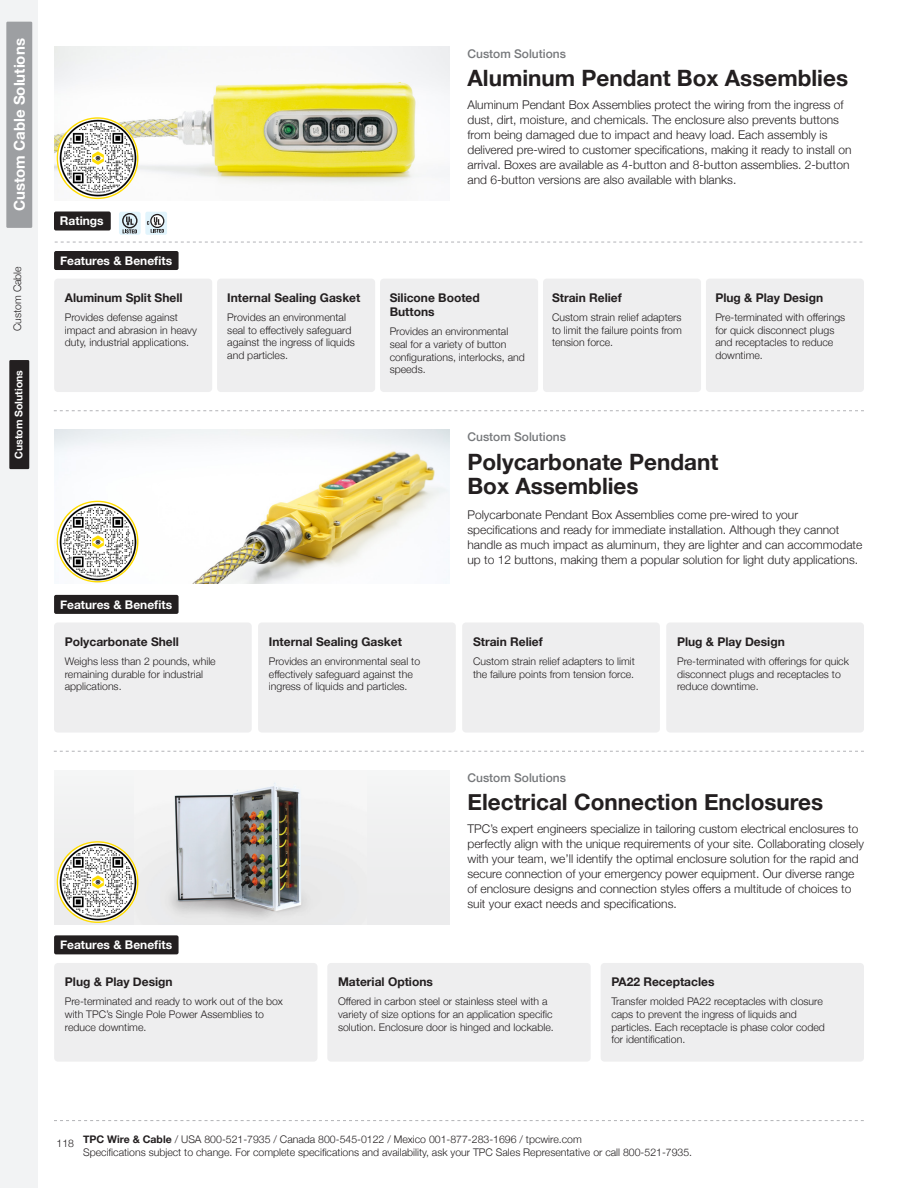
<style>
.page{position:relative;width:918px;height:1188px;background:#fff}
.page>*{position:absolute;margin:0;border:0;box-sizing:border-box;transform-origin:0 0}
.Product_Title{font:700 22.5px "Helvetica Neue";color:#231f20}
.t1{font:700 15px "Helvetica Neue";color:#fff}
.t2{font:300 12px/15px "Helvetica Neue";color:#231f20}
.Features_and_Benefits_Headline{font:700 12px/14.4px "Helvetica Neue";color:#231f20}
.Product_Page_Section_Headers{font:700 12px "Helvetica Neue";color:#fff}
.Product_Category{font:500 12px "Helvetica Neue";color:#76787b}
.Features_and_Benefits_Paragraph{font:300 10.5px/12.6px "Helvetica Neue";color:#231f20}
.t3{font:700 10.5px "Helvetica Neue";color:#fff}
.s1{font-weight:700}
</style>
<div class="page">
<svg style="left:54px;top:1120px;width:810px;height:1px"></svg>
<div style="left:0;top:0;width:38px;height:1188px;background:#f2f3f4"></div>
<div style="left:9px;top:360px;width:20px;height:109px;background:#231f20"></div>
<div style="left:6px;top:22px;width:26px;height:206px;background:#9d9fa2"></div>
<img style="left:54px;top:46px;width:395px;height:154px">
<svg style="left:57px;top:117px;width:81px;height:82px"></svg>
<img style="left:58px;top:119px;width:79px;height:79px;border-radius:39px">
<div style="left:54px;top:211px;width:57px;height:20px;background:#231f20;border-radius:2px"></div>
<div style="left:54px;top:251px;width:125px;height:19px;background:#231f20;border-radius:2px"></div>
<svg style="left:55px;top:242px;width:807px;height:1px"></svg>
<div style="left:54px;top:279px;width:158px;height:113px;background:#eeeeef;border-radius:4px"></div>
<div style="left:217px;top:279px;width:158px;height:113px;background:#eeeeef;border-radius:4px"></div>
<div style="left:380px;top:279px;width:158px;height:113px;background:#eeeeef;border-radius:4px"></div>
<div style="left:543px;top:279px;width:158px;height:113px;background:#eeeeef;border-radius:4px"></div>
<div style="left:706px;top:279px;width:158px;height:113px;background:#eeeeef;border-radius:4px"></div>
<div style="left:119px;top:212px;width:22px;height:23px;background:#e1f4fc;border-radius:2px"></div>
<svg style="left:122px;top:213px;width:16px;height:21px"></svg>
<div style="left:145px;top:212px;width:22px;height:23px;background:#e1f4fc;border-radius:2px"></div>
<svg style="left:150px;top:214px;width:14px;height:14px"></svg>
<div style="left:152px;top:215px;width:11px;height:12px;background:#fff;border-radius:50%"></div>
<svg style="left:147px;top:217px;width:17px;height:16px"></svg>
<div style="left:54px;top:770px;width:395px;height:154px;background:#f0f0f1"></div>
<img style="left:135px;top:786px;width:176px;height:135px">
<svg style="left:57px;top:841px;width:81px;height:82px"></svg>
<img style="left:58px;top:843px;width:79px;height:79px;border-radius:39px">
<div style="left:54px;top:935px;width:125px;height:19px;background:#231f20;border-radius:2px"></div>
<div style="left:54px;top:963px;width:264px;height:99px;background:#eeeeef;border-radius:4px"></div>
<div style="left:601px;top:963px;width:263px;height:99px;background:#eeeeef;border-radius:4px"></div>
<div style="left:327px;top:963px;width:264px;height:99px;background:#eeeeef;border-radius:4px"></div>
<svg style="left:54px;top:410px;width:810px;height:1px"></svg>
<svg style="left:54px;top:751px;width:810px;height:1px"></svg>
<img style="left:54px;top:430px;width:395px;height:154px">
<svg style="left:57px;top:501px;width:81px;height:81px"></svg>
<img style="left:58px;top:502px;width:79px;height:79px;border-radius:39px">
<div style="left:54px;top:595px;width:125px;height:19px;background:#231f20;border-radius:2px"></div>
<div style="left:54px;top:622px;width:198px;height:111px;background:#eeeeef;border-radius:4px"></div>
<div style="left:258px;top:622px;width:198px;height:111px;background:#eeeeef;border-radius:4px"></div>
<div style="left:462px;top:622px;width:198px;height:111px;background:#eeeeef;border-radius:4px"></div>
<div style="left:666px;top:622px;width:198px;height:111px;background:#eeeeef;border-radius:4px"></div>
<h2 class="t1" style="left:8px;top:211px;width:174px;rotate:-90deg">Custom Cable Solutions</h2>
<p class="Features_and_Benefits_Paragraph" style="left:10px;top:331px;width:66px;rotate:-90deg">Custom Cable</p>
<p class="t3" style="left:11px;top:459px;width:91px;rotate:-90deg">Custom Solutions</p>
<p class="Product_Category" style="left:467px;top:44px;width:100px">Custom Solutions</p>
<p class="Product_Title" style="left:467px;top:60px;width:382px">Aluminum Pendant Box Assemblies</p>
<p class="Product_Page_Section_Headers" style="left:60px;top:212px;width:45px">Ratings</p>
<p class="Product_Page_Section_Headers" style="left:60px;top:251px;width:114px">Features &amp; Benefits</p>
<p class="Features_and_Benefits_Headline" style="left:65px;top:291px;width:119px">Aluminum Split Shell</p>
<p class="Features_and_Benefits_Paragraph" style="left:65px;top:310px;width:134px">Provides defense against impact and abrasion in heavy duty, industrial applications.</p>
<p class="t2" style="left:467px;top:96px;width:386px">Aluminum Pendant Box Assemblies protect the wiring from the ingress of dust, dirt, moisture, and chemicals. The enclosure also prevents buttons from being damaged due to impact and heavy load. Each assembly is delivered pre-wired to customer specifications, making it ready to install on arrival. Boxes are available as 4-button and 8-button assemblies. 2-button and 6-button versions are also available with blanks.</p>
<p class="Features_and_Benefits_Headline" style="left:227px;top:291px;width:135px">Internal Sealing Gasket</p>
<p class="Features_and_Benefits_Paragraph" style="left:227px;top:310px;width:129px">Provides an environmental seal to effectively safeguard against the ingress of liquids and particles.</p>
<p class="Features_and_Benefits_Headline" style="left:390px;top:291px;width:92px">Silicone Booted<br>Buttons</p>
<p class="Features_and_Benefits_Paragraph" style="left:390px;top:325px;width:137px">Provides an environmental seal for a variety of button configurations, interlocks, and speeds.</p>
<p class="Features_and_Benefits_Headline" style="left:552px;top:291px;width:71px">Strain Relief</p>
<p class="Features_and_Benefits_Paragraph" style="left:552px;top:310px;width:131px;text-align:justify">Custom strain relief adapters to limit the failure points from tension force.</p>
<p class="Features_and_Benefits_Headline" style="left:715px;top:291px;width:109px">Plug &amp; Play Design</p>
<p class="Features_and_Benefits_Paragraph" style="left:715px;top:310px;width:131px">Pre-terminated with offerings for quick disconnect plugs and receptacles to reduce downtime.</p>
<p class="Product_Page_Section_Headers" style="left:60px;top:595px;width:114px">Features &amp; Benefits</p>
<p class="Features_and_Benefits_Headline" style="left:65px;top:634px;width:116px">Polycarbonate Shell</p>
<p class="Features_and_Benefits_Paragraph" style="left:65px;top:654px;width:152px">Weighs less than 2 pounds, while remaining durable for industrial applications.</p>
<p class="Features_and_Benefits_Headline" style="left:269px;top:634px;width:135px">Internal Sealing Gasket</p>
<p class="Features_and_Benefits_Paragraph" style="left:269px;top:654px;width:153px">Provides an environmental seal to effectively safeguard against the ingress of liquids and particles.</p>
<p class="Product_Category" style="left:467px;top:427px;width:100px">Custom Solutions</p>
<p class="Product_Title" style="left:467px;top:444px;width:252px">Polycarbonate Pendant</p>
<p class="Product_Title" style="left:467px;top:468px;width:173px">Box Assemblies</p>
<p class="t2" style="left:467px;top:506px;width:396px">Polycarbonate Pendant Box Assemblies come pre-wired to your specifications and ready for immediate installation. Although they cannot handle as much impact as aluminum, they are lighter and can accommodate up to 12 buttons, making them a popular solution for light duty applications.</p>
<p class="Features_and_Benefits_Headline" style="left:473px;top:634px;width:71px">Strain Relief</p>
<p class="Features_and_Benefits_Paragraph" style="left:473px;top:654px;width:163px">Custom strain relief adapters to limit the failure points from tension force.</p>
<p class="Features_and_Benefits_Headline" style="left:677px;top:634px;width:109px">Plug &amp; Play Design</p>
<p class="Features_and_Benefits_Paragraph" style="left:677px;top:654px;width:173px">Pre-terminated with offerings for quick disconnect plugs and receptacles to reduce downtime.</p>
<p class="Product_Category" style="left:467px;top:768px;width:100px">Custom Solutions</p>
<p class="Product_Title" style="left:467px;top:784px;width:357px">Electrical Connection Enclosures</p>
<p class="t2" style="left:467px;top:820px;width:398px">TPC’s expert engineers specialize in tailoring custom electrical enclosures to perfectly align with the unique requirements of your site. Collaborating closely with your team, we’ll identify the optimal enclosure solution for the rapid and secure connection of your emergency power equipment. Our diverse range of enclosure designs and connection styles offers a multitude of choices to suit your exact needs and specifications.</p>
<p class="Product_Page_Section_Headers" style="left:60px;top:936px;width:114px">Features &amp; Benefits</p>
<p class="Features_and_Benefits_Headline" style="left:65px;top:975px;width:109px">Plug &amp; Play Design</p>
<p class="Features_and_Benefits_Paragraph" style="left:65px;top:995px;width:220px">Pre-terminated and ready to work out of the box with TPC’s Single Pole Power Assemblies to reduce downtime.</p>
<p class="Features_and_Benefits_Headline" style="left:338px;top:975px;width:96px">Material Options</p>
<p class="Features_and_Benefits_Paragraph" style="left:338px;top:995px;width:217px">Offered in carbon steel or stainless steel with a variety of size options for an application specific solution. Enclosure door is hinged and lockable.</p>
<p class="Features_and_Benefits_Headline" style="left:611px;top:975px;width:105px">PA22 Receptacles</p>
<p class="Features_and_Benefits_Paragraph" style="left:611px;top:995px;width:215px">Transfer molded PA22 receptacles with closure caps to prevent the ingress of liquids and particles. Each receptacle is phase color coded for identification.</p>
<p class="Features_and_Benefits_Paragraph" style="left:57px;top:1136px;width:19px">118</p>
<p class="Features_and_Benefits_Paragraph" style="left:83px;top:1133px;width:611px"><span class="s1">TPC Wire &amp; Cable</span> / USA 800-521-7935 / Canada 800-545-0122 / Mexico 001-877-283-1696 / tpcwire.com<br>Specifications subject to change. For complete specifications and availability, ask your TPC Sales Representative or call 800-521-7935.</p>
</div>
